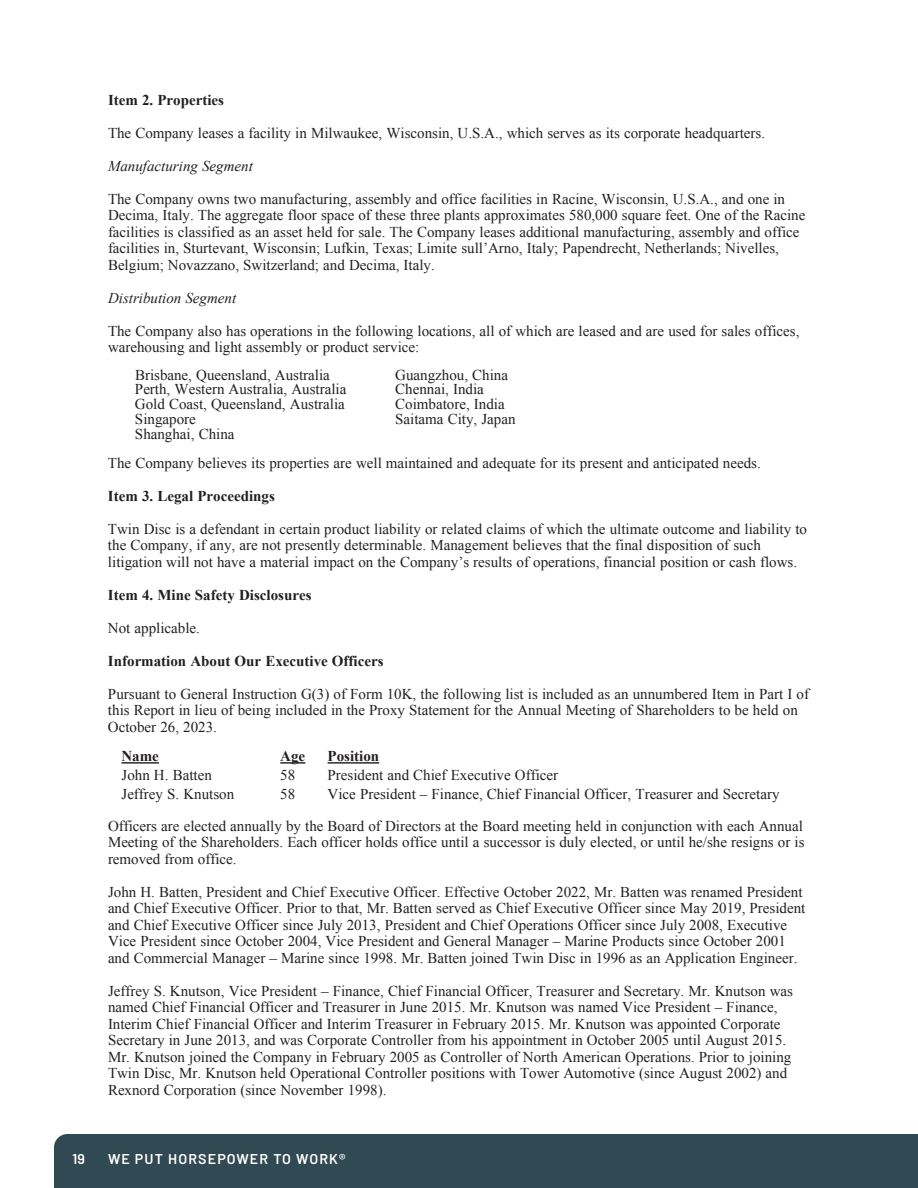
<style>
.page{position:relative;width:918px;height:1188px;background:#fff}
.page>*{position:absolute;margin:0;border:0;box-sizing:border-box;transform-origin:0 0}
.t1{font:15px/16.5px "Times New Roman";color:#231f20}
.t2{font:700 15px "Times New Roman";color:#231f20}
.t3{font:italic 15px "Times New Roman";color:#231f20}
.t4{font:600 14.25px "Barlow";letter-spacing:.08em;color:#fff}
</style>
<div class="page">
<div style="left:54px;top:1134px;width:864px;height:54px;background:#314952"></div>
<hr style="left:122px;top:762px;width:37px;height:2px;background:#231f20">
<hr style="left:280px;top:762px;width:25px;height:2px;background:#231f20">
<hr style="left:328px;top:762px;width:51px;height:2px;background:#231f20">
<p class="t2" style="left:108px;top:89px;width:118px">Item 2. Properties</p>
<p class="t1" style="left:108px;top:124px;width:659px">The Company leases a facility in Milwaukee, Wisconsin, U.S.A., which serves as its corporate headquarters.</p>
<p class="t3" style="left:108px;top:155px;width:146px">Manufacturing Segment</p>
<p class="t1" style="left:108px;top:190px;width:699px">The Company owns two manufacturing, assembly and office facilities in Racine, Wisconsin, U.S.A., and one in Decima, Italy. The aggregate floor space of these three plants approximates 580,000 square feet. One of the Racine facilities is classified as an asset held for sale. The Company leases additional manufacturing, assembly and office facilities in, Sturtevant, Wisconsin; Lufkin, Texas; Limite sull’Arno, Italy; Papendrecht, Netherlands; Nivelles, Belgium; Novazzano, Switzerland; and Decima, Italy.</p>
<p class="t3" style="left:108px;top:287px;width:130px">Distribution Segment</p>
<p class="t1" style="left:108px;top:322px;width:693px">The Company also has operations in the following locations, all of which are leased and are used for sales offices, warehousing and light assembly or product service:</p>
<p class="t1" style="left:135px;top:366px;width:196px">Brisbane, Queensland, Australia</p>
<p class="t1" style="left:395px;top:366px;width:114px">Guangzhou, China</p>
<p class="t1" style="left:135px;top:381px;width:213px">Perth, Western Australia, Australia</p>
<p class="t1" style="left:395px;top:381px;width:90px">Chennai, India</p>
<p class="t1" style="left:135px;top:396px;width:211px">Gold Coast, Queensland, Australia</p>
<p class="t1" style="left:395px;top:396px;width:111px">Coimbatore, India</p>
<p class="t1" style="left:135px;top:410px;width:62px">Singapore</p>
<p class="t1" style="left:395px;top:410px;width:122px">Saitama City, Japan</p>
<p class="t1" style="left:108px;top:419px;width:654px;line-height:29.1px;text-indent:27px">Shanghai, China<br>The Company believes its properties are well maintained and adequate for its present and anticipated needs.</p>
<p class="t2" style="left:108px;top:485px;width:168px">Item 3. Legal Proceedings</p>
<p class="t1" style="left:108px;top:520px;width:701px">Twin Disc is a defendant in certain product liability or related claims of which the ultimate outcome and liability to the Company, if any, are not presently determinable. Management believes that the final disposition of such litigation will not have a material impact on the Company’s results of operations, financial position or cash flows.</p>
<p class="t2" style="left:108px;top:584px;width:205px">Item 4. Mine Safety Disclosures</p>
<p class="t1" style="left:108px;top:619px;width:94px">Not applicable.</p>
<p class="t2" style="left:108px;top:650px;width:277px">Information About Our Executive Officers</p>
<p class="t1" style="left:108px;top:685px;width:703px">Pursuant to General Instruction G(3) of Form 10K, the following list is included as an unnumbered Item in Part I of this Report in lieu of being included in the Proxy Statement for the Annual Meeting of Shareholders to be held on<br>October 26, 2023.</p>
<p class="t2" style="left:122px;top:746px;width:39px">Name</p>
<p class="t2" style="left:280px;top:746px;width:26px">Age</p>
<p class="t2" style="left:328px;top:746px;width:53px">Position</p>
<p class="t1" style="left:122px;top:767px;width:92px">John H. Batten</p>
<p class="t1" style="left:280px;top:767px;width:16px">58</p>
<p class="t1" style="left:328px;top:767px;width:232px">President and Chief Executive Officer</p>
<p class="t1" style="left:122px;top:786px;width:114px">Jeffrey S. Knutson</p>
<p class="t1" style="left:280px;top:786px;width:16px">58</p>
<p class="t1" style="left:108px;top:778px;width:696px;line-height:31.3px;text-indent:220px">Vice President – Finance, Chief Financial Officer, Treasurer and Secretary<br>Officers are elected annually by the Board of Directors at the Board meeting held in conjunction with each Annual</p>
<p class="t1" style="left:108px;top:834px;width:698px">Meeting of the Shareholders. Each officer holds office until a successor is duly elected, or until he/she resigns or is removed from office.</p>
<p class="t1" style="left:108px;top:883px;width:699px">John H. Batten, President and Chief Executive Officer. Effective October 2022, Mr. Batten was renamed President and Chief Executive Officer. Prior to that, Mr. Batten served as Chief Executive Officer since May 2019, President and Chief Executive Officer since July 2013, President and Chief Operations Officer since July 2008, Executive Vice President since October 2004, Vice President and General Manager – Marine Products since October 2001 and Commercial Manager – Marine since 1998. Mr. Batten joined Twin Disc in 1996 as an Application Engineer.</p>
<p class="t1" style="left:108px;top:982px;width:686px">Jeffrey S. Knutson, Vice President – Finance, Chief Financial Officer, Treasurer and Secretary. Mr. Knutson was named Chief Financial Officer and Treasurer in June 2015. Mr. Knutson was named Vice President – Finance, Interim Chief Financial Officer and Interim Treasurer in February 2015. Mr. Knutson was appointed Corporate Secretary in June 2013, and was Corporate Controller from his appointment in October 2005 until August 2015.<br>Mr. Knutson joined the Company in February 2005 as Controller of North American Operations. Prior to joining Twin Disc, Mr. Knutson held Operational Controller positions with Tower Automotive (since August 2002) and Rexnord Corporation (since November 1998).</p>
<p class="t4" style="left:73px;top:1150px;width:14px">19</p>
<p class="t4" style="left:108px;top:1150px;width:239px">WE PUT HORSEPOWER TO WORK®</p>
</div>
